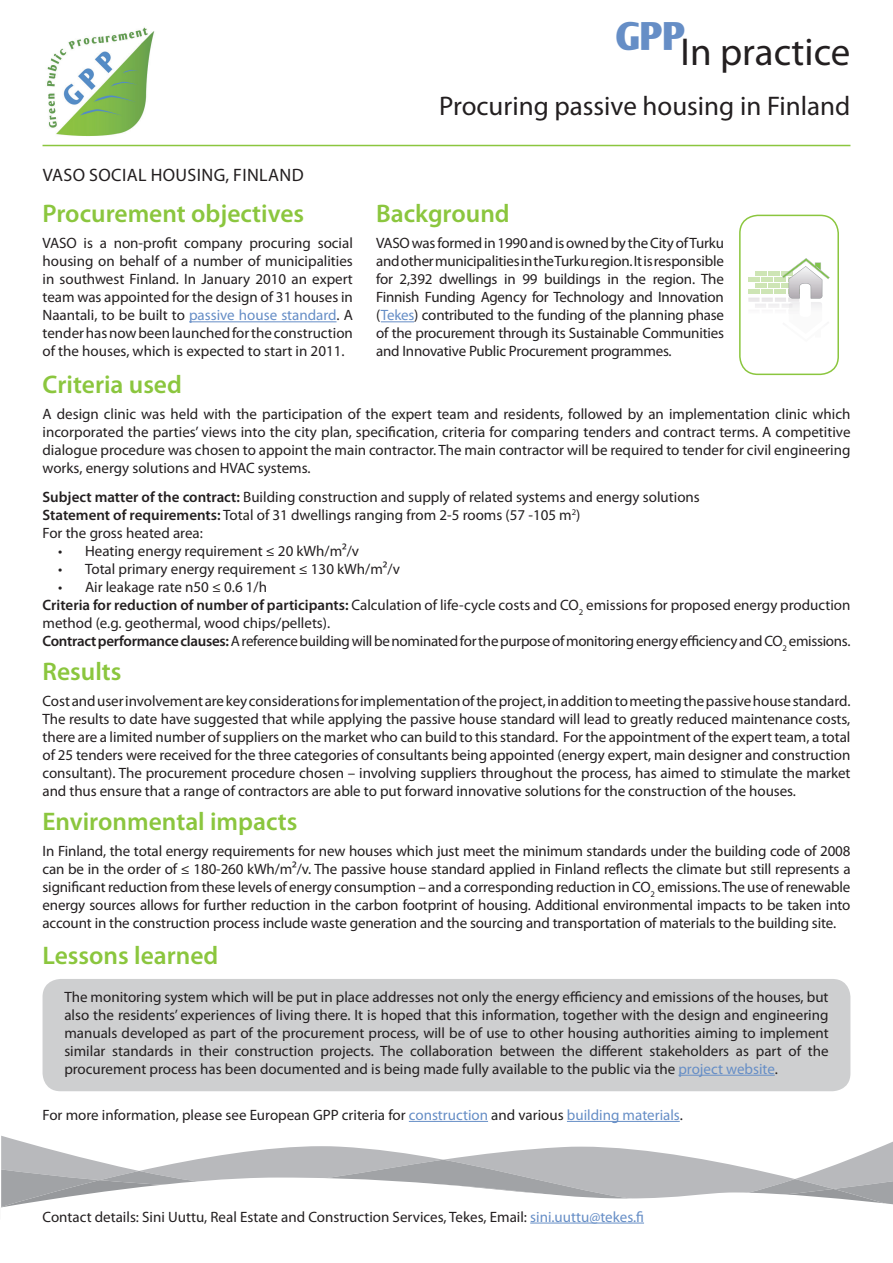
<style>
.page{position:relative;width:893px;height:1263px;background:#fff}
.page>*{position:absolute;margin:0;border:0;box-sizing:border-box;transform-origin:0 0}
.t1{font:39px "Myriad Pro";color:#231f20}
.t2{font:700 39px "Oli Jo";color:#668ec6}
.t3{font:27px "Myriad Pro";color:#231f20}
.t4{font:600 25.5px "Myriad Pro";color:#8bc63e}
.t5{font:18px "Myriad Pro";letter-spacing:.02em;color:#231f20}
.t6{font:15px/18px "Myriad Pro";color:#231f20;text-align:justify}
.t7{font:15px "Myriad Pro";letter-spacing:-.02em;color:#231f20}
.s1{color:#668ec6}
.s2{font-weight:600}
</style>
<div class="page">
<svg style="left:1px;top:1136px;width:90px;height:24px"></svg>
<svg style="left:194px;top:1141px;width:699px;height:19px"></svg>
<svg style="left:1px;top:1160px;width:892px;height:17px;background:#bdbec1"></svg>
<svg style="left:1px;top:1177px;width:892px;height:46px"></svg>
<img style="left:42px;top:27px;width:131px;height:120px">
<hr style="left:43px;top:145px;width:807px;height:1px;background:#8bc63e">
<hr style="left:189px;top:321px;width:148px;height:1px;background:#668ec6">
<hr style="left:381px;top:321px;width:33px;height:1px;background:#668ec6">
<div style="left:43px;top:979px;width:807px;height:112px;background:#cecfd0;border-radius:18px"></div>
<hr style="left:678px;top:1075px;width:97px;height:1px;background:#668ec6">
<hr style="left:530px;top:1223px;width:114px;height:1px;background:#668ec6">
<hr style="left:409px;top:1121px;width:79px;height:1px;background:#668ec6">
<hr style="left:567px;top:1121px;width:113px;height:1px;background:#668ec6">
<div style="left:739px;top:215px;width:100px;height:160px;border:2px solid #8bc63e;border-radius:18px"></div>
<svg style="left:748px;top:258px;width:82px;height:50px"></svg>
<p class="t5" style="left:43px;top:163px;width:262px">VASO SOCIAL HOUSING, FINLAND</p>
<p class="t4" style="left:43px;top:197px;width:263px">Procurement objectives</p>
<p class="t2" style="left:615px;top:13px;width:73px">GPP</p>
<p class="t1" style="left:680px;top:28px;width:171px">In practice</p>
<p class="t3" style="left:439px;top:89px;width:413px">Procuring passive housing in Finland</p>
<p class="t4" style="left:376px;top:197px;width:135px">Background</p>
<p class="t6" style="left:43px;top:234px;width:312px">VASO is a non-profit company procuring social housing on behalf of a number of municipalities in southwest Finland. In January 2010 an expert team was appointed for the design of 31 houses in Naantali, to be built to <span class="s1">passive house standard</span>. A tender has now been launched for the construction of the houses, which is expected to start in 2011.</p>
<p class="t6" style="left:376px;top:234px;width:349px">VASO was formed in 1990 and is owned by the City of Turku and other municipalities in the Turku region. It is responsible for 2,392 dwellings in 99 buildings in the region. The Finnish Funding Agency for Technology and Innovation (<span class="s1">Tekes</span>) contributed to the funding of the planning phase of the procurement through its Sustainable Communities and Innovative Public Procurement programmes.</p>
<p class="t4" style="left:43px;top:368px;width:141px">Criteria used</p>
<p class="t6" style="left:43px;top:405px;width:809px">A design clinic was held with the participation of the expert team and residents, followed by an implementation clinic which incorporated the parties’ views into the city plan, specification, criteria for comparing tenders and contract terms. A competitive dialogue procedure was chosen to appoint the main contractor. The main contractor will be required to tender for civil engineering works, energy solutions and HVAC systems.</p>
<p class="t6" style="left:43px;top:487px;width:659px"><span class="s2">Subject matter of the contract:</span> Building construction and supply of related systems and energy solutions</p>
<p class="t6" style="left:43px;top:505px;width:539px"><span class="s2">Statement of requirements:</span> Total of 31 dwellings ranging from 2-5 rooms (57 -105 m<sup>2</sup>)</p>
<p class="t6" style="left:43px;top:523px;width:162px">For the gross heated area:</p>
<p class="t6" style="left:58px;top:541px;width:303px">• Heating energy requirement ≤ 20 kWh/m²/v</p>
<p class="t6" style="left:58px;top:559px;width:343px">• Total primary energy requirement ≤ 130 kWh/m²/v</p>
<p class="t6" style="left:58px;top:577px;width:211px">• Air leakage rate n50 ≤ 0.6 1/h</p>
<p class="t6" style="left:43px;top:595px;width:809px"><span class="s2">Criteria for reduction of number of participants:</span> Calculation of life-cycle costs and CO<sub>2</sub> emissions for proposed energy production method (e.g. geothermal, wood chips/pellets).</p>
<p class="t7" style="left:43px;top:631px;width:809px"><span class="s2">Contract performance clauses:</span> A reference building will be nominated for the purpose of monitoring energy efficiency and CO<sub>2</sub> emissions.</p>
<p class="t4" style="left:43px;top:655px;width:81px">Results</p>
<p class="t6" style="left:43px;top:692px;width:809px">Cost and user involvement are key considerations for implementation of the project, in addition to meeting the passive house standard.<br>The results to date have suggested that while applying the passive house standard will lead to greatly reduced maintenance costs, there are a limited number of suppliers on the market who can build to this standard. For the appointment of the expert team, a total of 25 tenders were received for the three categories of consultants being appointed (energy expert, main designer and construction consultant). The procurement procedure chosen – involving suppliers throughout the process, has aimed to stimulate the market and thus ensure that a range of contractors are able to put forward innovative solutions for the construction of the houses.</p>
<p class="t4" style="left:43px;top:805px;width:257px">Environmental impacts</p>
<p class="t6" style="left:43px;top:842px;width:809px">In Finland, the total energy requirements for new houses which just meet the minimum standards under the building code of 2008 can be in the order of ≤ 180-260 kWh/m²/v. The passive house standard applied in Finland reflects the climate but still represents a significant reduction from these levels of energy consumption – and a corresponding reduction in CO<sub>2</sub> emissions. The use of renewable energy sources allows for further reduction in the carbon footprint of housing. Additional environmental impacts to be taken into account in the construction process include waste generation and the sourcing and transportation of materials to the building site.</p>
<p class="t4" style="left:43px;top:939px;width:177px">Lessons learned</p>
<p class="t6" style="left:64px;top:987px;width:766px">The monitoring system which will be put in place addresses not only the energy efficiency and emissions of the houses, but also the residents’ experiences of living there. It is hoped that this information, together with the design and engineering manuals developed as part of the procurement process, will be of use to other housing authorities aiming to implement similar standards in their construction projects. The collaboration between the different stakeholders as part of the procurement process has been documented and is being made fully available to the public via the <span class="s1">project website</span>.</p>
<p class="t6" style="left:43px;top:1105px;width:642px">For more information, please see European GPP criteria for <span class="s1">construction</span> and various <span class="s1">building materials</span>.</p>
<p class="t6" style="left:43px;top:1207px;width:603px">Contact details: Sini Uuttu, Real Estate and Construction Services, Tekes, Email: <span class="s1">sini.uuttu@tekes.fi</span></p>
</div>
